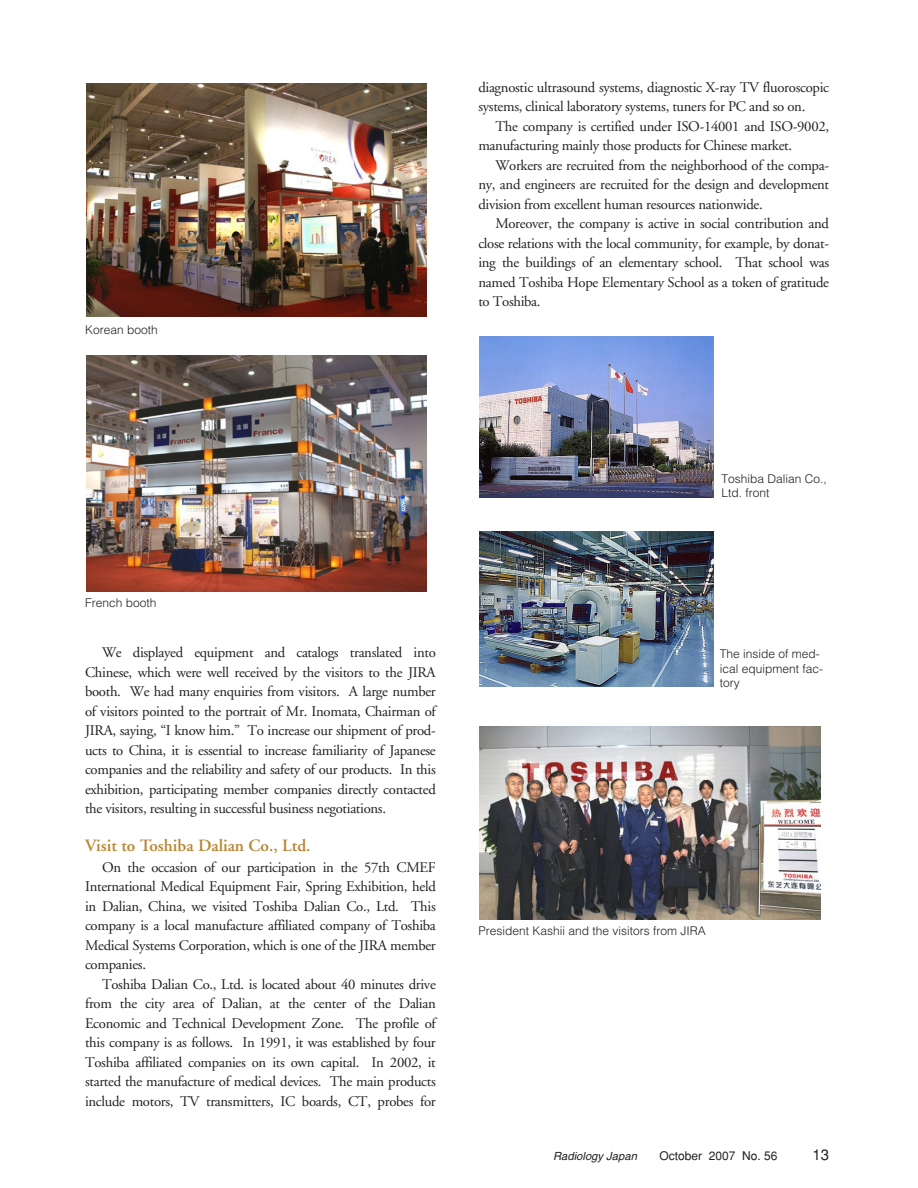
<style>
.page{position:relative;width:918px;height:1188px;background:#fff}
.page>*{position:absolute;margin:0;border:0;box-sizing:border-box;transform-origin:0 0}
.t1{font:600 17.25px "Adobe Garamond";color:#ba8632}
.t2{font:15px "Helvetica";color:#231f20}
.t3{font:14.7px/19.5px "Adobe Garamond";letter-spacing:-.02em;color:#231f20;text-align:justify}
.t4{font:300 12px/14.2px "Helvetica";color:#231f20}
.t5{font:12px "Helvetica";color:#231f20}
.t6{font:italic 11.25px "Helvetica";color:#231f20}
</style>
<div class="page">
<img style="left:87px;top:356px;width:340px;height:236px">
<img style="left:87px;top:83px;width:340px;height:233px">
<img style="left:480px;top:726px;width:340px;height:194px">
<img style="left:480px;top:531px;width:234px;height:156px">
<img style="left:480px;top:336px;width:234px;height:162px">
<p class="t4" style="left:85px;top:324px;width:74px">Korean booth</p>
<p class="t3" style="left:478px;top:79px;width:352px">diagnostic ultrasound systems, diagnostic X-ray TV fluoroscopic systems, clinical laboratory systems, tuners for PC and so on.</p>
<p class="t3" style="left:478px;top:118px;width:352px;text-indent:17px">The company is certified under ISO-14001 and ISO-9002, manufacturing mainly those products for Chinese market.</p>
<p class="t3" style="left:478px;top:157px;width:352px;text-indent:17px">Workers are recruited from the neighborhood of the compa&shy;ny, and engineers are recruited for the design and development division from excellent human resources nationwide.</p>
<p class="t3" style="left:478px;top:215px;width:352px;text-indent:17px">Moreover, the company is active in social contribution and close relations with the local community, for example, by donat&shy;ing the buildings of an elementary school. That school was named Toshiba Hope Elementary School as a token of gratitude to Toshiba.</p>
<p class="t4" style="left:85px;top:597px;width:73px">French booth</p>
<p class="t3" style="left:85px;top:644px;width:352px;text-indent:17px">We displayed equipment and catalogs translated into Chinese, which were well received by the visitors to the JIRA booth. We had many enquiries from visitors. A large number of visitors pointed to the portrait of Mr. Inomata, Chairman of JIRA, saying, “I know him.” To increase our shipment of prod&shy;ucts to China, it is essential to increase familiarity of Japanese companies and the reliability and safety of our products. In this exhibition, participating member companies directly contacted the visitors, resulting in successful business negotiations.</p>
<p class="t1" style="left:85px;top:838px;width:227px">Visit to Toshiba Dalian Co., Ltd.</p>
<p class="t3" style="left:85px;top:859px;width:352px;text-indent:17px">On the occasion of our participation in the 57th CMEF International Medical Equipment Fair, Spring Exhibition, held in Dalian, China, we visited Toshiba Dalian Co., Ltd. This company is a local manufacture affiliated company of Toshiba Medical Systems Corporation, which is one of the JIRA member companies.</p>
<p class="t3" style="left:85px;top:976px;width:352px;text-indent:17px">Toshiba Dalian Co., Ltd. is located about 40 minutes drive from the city area of Dalian, at the center of the Dalian Economic and Technical Development Zone. The profile of this company is as follows. In 1991, it was established by four Toshiba affiliated companies on its own capital. In 2002, it started the manufacture of medical devices. The main products include motors, TV transmitters, IC boards, CT, probes for</p>
<p class="t4" style="left:721px;top:473px;width:107px">Toshiba Dalian Co.,<br>Ltd. front</p>
<p class="t4" style="left:720px;top:648px;width:105px">The inside of med&shy;ical equipment fac&shy;tory</p>
<p class="t4" style="left:478px;top:925px;width:229px">President Kashii and the visitors from JIRA</p>
<p class="t6" style="left:553px;top:1152px;width:85px">Radiology Japan</p>
<p class="t5" style="left:659px;top:1152px;width:120px">October 2007 No. 56</p>
<p class="t2" style="left:812px;top:1149px;width:18px">13</p>
</div>
